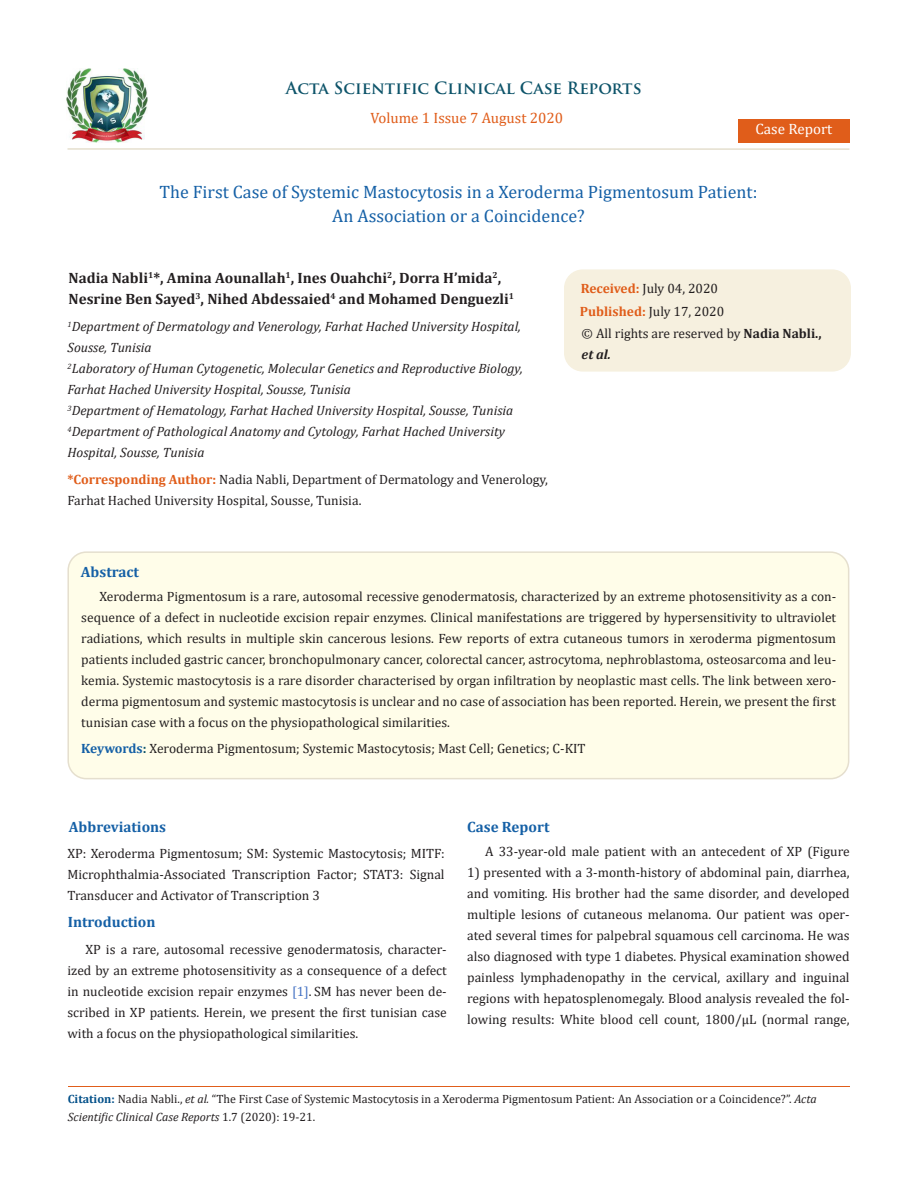
<style>
.page{position:relative;width:917px;height:1188px;background:#fff}
.page>*{position:absolute;margin:0;border:0;box-sizing:border-box;transform-origin:0 0}
.t1{font:18px/24px "Cambria";color:#1560a6;text-align:center}
.t2{font:700 16.5px "Trajan Pro";color:#0e546a}
.t3{font:700 15px/21px "Cambria";color:#231f20}
.t4{font:700 15px "Cambria";color:#1560a6}
.t5{font:15px "Cambria";color:#e05d1a}
.t6{font:15px "Cambria";color:#fff}
.t7{font:13.5px/21px "Cambria";color:#231f20;text-align:justify}
.t8{font:italic 13.5px/21px "Cambria";color:#231f20}
.t9{font:12px/18px "Cambria";color:#231f20}
.s1{font-weight:700;color:#e05d1a}
.s2{font-weight:700}
.s3{font-weight:700;font-style:italic}
.s4{font-weight:700;color:#1560a6}
.s5{font-weight:700;color:#0e546a}
.s6{color:#4472c4}
.s7{font-weight:700;color:#035089}
.s8{font-style:italic}
</style>
<div class="page">
<img style="left:67px;top:68px;width:80px;height:74px">
<div style="left:738px;top:119px;width:111px;height:23px;background:#e05d1a"></div>
<div style="left:564px;top:270px;width:286px;height:101px;background:#f6f0df;border-radius:18px"></div>
<div style="left:564px;top:269px;width:286px;height:103px;border:2px solid #f6f0df;border-radius:18px"></div>
<div style="left:68px;top:552px;width:780px;height:227px;background:#fffde9;border-radius:18px"></div>
<div style="left:67px;top:551px;width:782px;height:228px;border:2px solid #e5dfce;border-radius:18px"></div>
<hr style="left:68px;top:1087px;width:781px;height:1px;background:#e05d1a">
<hr style="left:67px;top:148px;width:782px;height:2px;background:#e5dfce">
<p class="t2" style="left:286px;top:77px;width:357px">Acta Scientific Clinical Case Reports</p>
<p class="t5" style="left:370px;top:109px;width:194px">Volume 1 Issue 7 August 2020</p>
<p class="t6" style="left:755px;top:120px;width:78px">Case Report</p>
<p class="t1" style="left:159px;top:180px;width:599px">The First Case of Systemic Mastocytosis in a Xeroderma Pigmentosum Patient:<br>An Association or a Coincidence?</p>
<p class="t3" style="left:68px;top:267px;width:447px">Nadia Nabli<sup>1</sup>*, Amina Aounallah<sup>1</sup>, Ines Ouahchi<sup>2</sup>, Dorra H’mida<sup>2</sup>,<br>Nesrine Ben Sayed<sup>3</sup>, Nihed Abdessaied<sup>4</sup> and Mohamed Denguezli<sup>1</sup></p>
<p class="t8" style="left:67px;top:315px;width:455px"><sup>1</sup>Department of Dermatology and Venerology, Farhat Hached University Hospital,<br>Sousse, Tunisia</p>
<p class="t8" style="left:67px;top:357px;width:457px"><sup>2</sup>Laboratory of Human Cytogenetic, Molecular Genetics and Reproductive Biology,<br>Farhat Hached University Hospital, Sousse, Tunisia</p>
<p class="t8" style="left:67px;top:399px;width:447px"><sup>3</sup>Department of Hematology, Farhat Hached University Hospital, Sousse, Tunisia</p>
<p class="t8" style="left:67px;top:420px;width:439px"><sup>4</sup>Department of Pathological Anatomy and Cytology, Farhat Hached University<br>Hospital, Sousse, Tunisia</p>
<p class="t7" style="left:67px;top:469px;width:482px"><span class="s1">*Corresponding Author:</span> Nadia Nabli, Department of Dermatology and Venerology,<br>Farhat Hached University Hospital, Sousse, Tunisia.</p>
<p class="t4" style="left:81px;top:562px;width:60px">Abstract</p>
<p class="t7" style="left:580px;top:278px;width:139px"><span class="s1">Received:</span> July 04, 2020</p>
<p class="t7" style="left:580px;top:301px;width:146px"><span class="s1">Published:</span> July 17, 2020</p>
<p class="t7" style="left:581px;top:323px;width:241px">© All rights are reserved by <span class="s2">Nadia Nabli., </span><span class="s3">et al.</span></p>
<p class="t7" style="left:81px;top:585px;width:756px;text-indent:18px">Xeroderma Pigmentosum is a rare, autosomal recessive genodermatosis, characterized by an extreme photosensitivity as a con&shy;sequence of a defect in nucleotide excision repair enzymes. Clinical manifestations are triggered by hypersensitivity to ultraviolet radiations, which results in multiple skin cancerous lesions. Few reports of extra cutaneous tumors in xeroderma pigmentosum patients included gastric cancer, bronchopulmonary cancer, colorectal cancer, astrocytoma, nephroblastoma, osteosarcoma and leu&shy;kemia. Systemic mastocytosis is a rare disorder characterised by organ infiltration by neoplastic mast cells. The link between xero&shy;derma pigmentosum and systemic mastocytosis is unclear and no case of association has been reported. Herein, we present the first tunisian case with a focus on the physiopathological similarities.</p>
<p class="t7" style="left:81px;top:738px;width:505px"><span class="s4">Keywords</span><span class="s5">:</span> Xeroderma Pigmentosum; Systemic Mastocytosis; Mast Cell; Genetics; C-KIT</p>
<p class="t4" style="left:69px;top:817px;width:99px">Abbreviations</p>
<p class="t7" style="left:67px;top:842px;width:378px">XP: Xeroderma Pigmentosum; SM: Systemic Mastocytosis; MITF:<br>Microphthalmia-Associated Transcription Factor; STAT3: Signal Transducer and Activator of Transcription 3</p>
<p class="t4" style="left:68px;top:912px;width:89px">Introduction</p>
<p class="t7" style="left:67px;top:939px;width:381px;text-indent:18px">XP is a rare, autosomal recessive genodermatosis, character&shy;ized by an extreme photosensitivity as a consequence of a defect in nucleotide excision repair enzymes <span class="s6">[1]</span>. SM has never been de&shy;scribed in XP patients. Herein, we present the first tunisian case with a focus on the physiopathological similarities.</p>
<p class="t4" style="left:467px;top:817px;width:84px">Case Report</p>
<p class="t7" style="left:485px;top:841px;width:366px">A 33-year-old male patient with an antecedent of XP (Figure</p>
<p class="t7" style="left:467px;top:862px;width:384px">1) presented with a 3-month-history of abdominal pain, diarrhea, and vomiting. His brother had the same disorder, and developed multiple lesions of cutaneous melanoma. Our patient was oper&shy;ated several times for palpebral squamous cell carcinoma. He was also diagnosed with type 1 diabetes. Physical examination showed painless lymphadenopathy in the cervical, axillary and inguinal regions with hepatosplenomegaly. Blood analysis revealed the fol&shy;lowing results: White blood cell count, 1800/µL (normal range,</p>
<p class="t9" style="left:68px;top:1090px;width:750px"><span class="s7">Citation:</span> Nadia Nabli., <span class="s8">et al.</span> “The First Case of Systemic Mastocytosis in a Xeroderma Pigmentosum Patient: An Association or a Coincidence?”. <span class="s8">Acta<br>Scientific Clinical Case Reports</span> 1.7 (2020): 19-21.</p>
</div>
